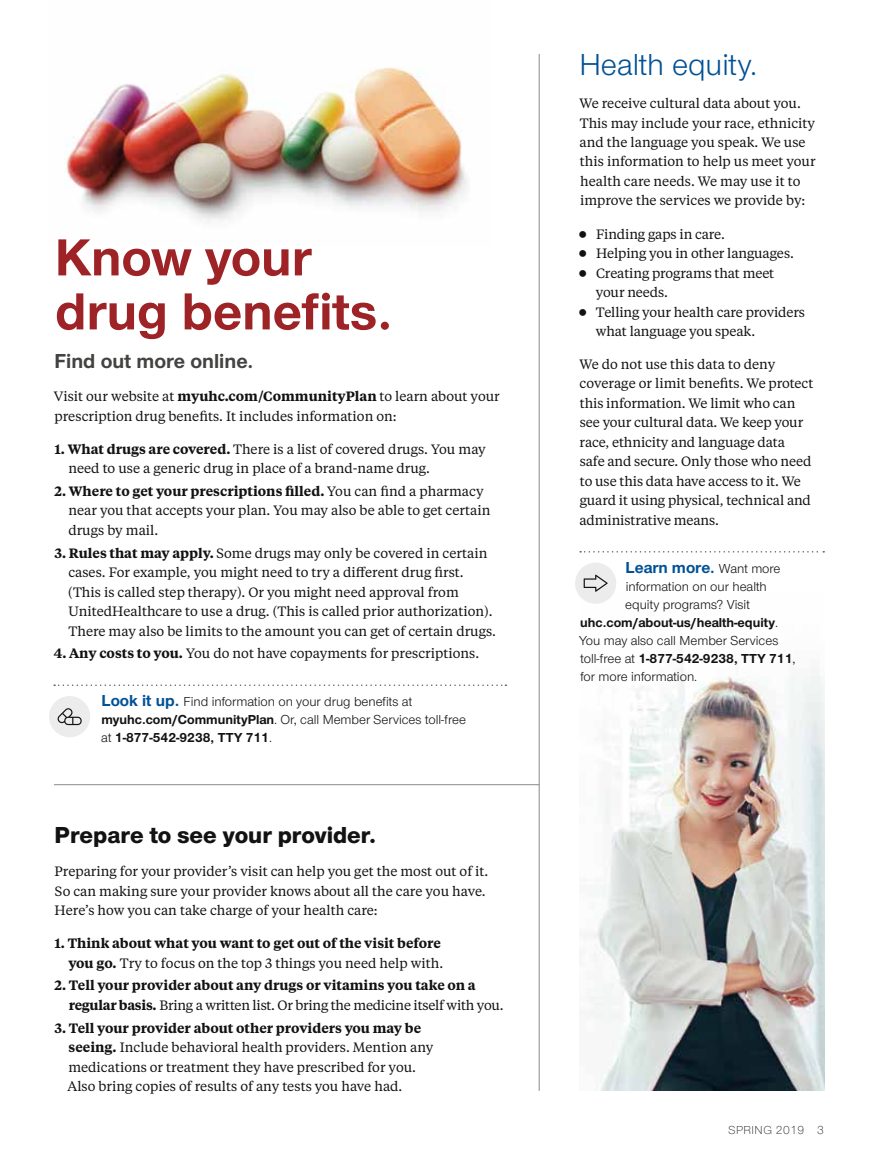
<style>
.page{position:relative;width:878px;height:1161px;background:#fff}
.page>*{position:absolute;margin:0;border:0;box-sizing:border-box;transform-origin:0 0}
.t1{font:700 54px/54px "UHC Sans";color:#9d2326}
.t2{font:31.5px "UHC Sans";color:#005195}
.t3{font:800 24px "UHC Sans";color:#121212}
.t4{font:700 21px "UHC Sans";color:#424441}
.t5{font:700 16.5px "UHC Sans";color:#005195}
.t6{font:13.5px/19.5px "UHC Serif Text";color:#121212}
.t7{font:13.5px/18px "UHC Sans";color:#121212}
.t8{font:600 13.5px/19.5px "UHC Serif Text";color:#121212;text-align:right}
.t9{font:700 13.5px "UHC Sans";color:#121212}
.t10{font:300 12px "UHC Sans";letter-spacing:.04em;color:#121212}
.s1{font-weight:600}
.s2{font-weight:700;font-size:16.5px;color:#005195}
.s3{font-weight:700}
.s4{font-weight:400}
.s5{font-weight:400;font-size:13.5px;color:#121212}
</style>
<div class="page">
<img style="left:589px;top:593px;width:235px;height:498px">
<img style="left:65px;top:67px;width:402px;height:156px">
<svg style="left:580px;top:551px;width:244px;height:2px"></svg>
<div style="left:575px;top:563px;width:41px;height:41px;background:#ebeceb;border-radius:50%"></div>
<svg style="left:583px;top:575px;width:24px;height:17px"></svg>
<svg style="left:54px;top:685px;width:452px;height:1px"></svg>
<div style="left:49px;top:696px;width:41px;height:41px;background:#ebeceb;border-radius:50%"></div>
<svg style="left:58px;top:708px;width:24px;height:17px"></svg>
<hr style="left:54px;top:784px;width:485px;height:1px;background:#888a8a">
<hr style="left:538px;top:54px;width:1px;height:1037px;background:#888a8a">
<h1 class="t1" style="left:55px;top:229px;width:339px">Know your drug benefits.</h1>
<h3 class="t4" style="left:55px;top:347px;width:200px">Find out more online.</h3>
<p class="t6" style="left:54px;top:386px;width:447px">Visit our website at <span class="s1">myuhc.com/CommunityPlan</span> to learn about your prescription drug benefits. It includes information on:</p>
<p class="t6" style="left:68px;top:438px;width:419px;text-indent:-14px"><span class="s1">1. What drugs are covered.</span> There is a list of covered drugs. You may need to use a generic drug in place of a brand-name drug.</p>
<p class="t6" style="left:68px;top:481px;width:423px;text-indent:-14px"><span class="s1">2. Where to get your prescriptions filled.</span> You can find a pharmacy near you that accepts your plan. You may also be able to get certain drugs by mail.</p>
<p class="t6" style="left:68px;top:542px;width:429px;text-indent:-14px"><span class="s1">3. Rules that may apply.</span> Some drugs may only be covered in certain cases. For example, you might need to try a different drug first. (This is called step therapy). Or you might need approval from UnitedHealthcare to use a drug. (This is called prior authorization).<br>There may also be limits to the amount you can get of certain drugs.</p>
<p class="t6" style="left:54px;top:643px;width:427px"><span class="s1">4. Any costs to you.</span> You do not have copayments for prescriptions.</p>
<p class="t7" style="left:101px;top:692px;width:366px"><span class="s2">Look it up.</span> Find information on your drug benefits at <span class="s3">myuhc.com/CommunityPlan</span>. Or, call Member Services toll-free at <span class="s3">1-877-542-9238, TTY 711</span>.</p>
<h3 class="t3" style="left:55px;top:818px;width:323px">Prepare to see your provider.</h3>
<p class="t6" style="left:55px;top:861px;width:435px">Preparing for your provider’s visit can help you get the most out of it.<br>So can making sure your provider knows about all the care you have.<br>Here’s how you can take charge of your health care:</p>
<p class="t8" style="left:54px;top:933px;width:390px">1. Think about what you want to get out of the visit before you go. <span class="s4">Try to focus on the top 3 things you need help with.</span></p>
<p class="t8" style="left:69px;top:975px;width:436px;text-align:left;text-indent:-14px">2. Tell your provider about any drugs or vitamins you take on a regular basis. <span class="s4">Bring a written list. Or bring the medicine itself with you.</span></p>
<p class="t6" style="left:68px;top:1017px;width:367px;text-indent:-13px"><span class="s1">3. Tell your provider about other providers you may be seeing.</span> Include behavioral health providers. Mention any medications or treatment they have prescribed for you.<br>Also bring copies of results of any tests you have had.</p>
<h2 class="t2" style="left:579px;top:44px;width:179px">Health equity.</h2>
<p class="t6" style="left:579px;top:93px;width:238px">We receive cultural data about you.<br>This may include your race, ethnicity and the language you speak. We use this information to help us meet your health care needs. We may use it to improve the services we provide by:</p>
<p class="t6" style="left:595px;top:223px;width:211px">Finding gaps in care.<br>Helping you in other languages.<br>Creating programs that meet your needs.<br>Telling your health care providers what language you speak.</p>
<p class="t6" style="left:579px;top:354px;width:235px">We do not use this data to deny coverage or limit benefits. We protect this information. We limit who can see your cultural data. We keep your race, ethnicity and language data<br>safe and secure. Only those who need to use this data have access to it. We guard it using physical, technical and administrative means.</p>
<p class="t5" style="left:625px;top:556px;width:156px">Learn more. <span class="s5">Want more</span></p>
<p class="t7" style="left:625px;top:577px;width:143px">information on our health</p>
<p class="t7" style="left:625px;top:595px;width:126px">equity programs? Visit</p>
<p class="t9" style="left:580px;top:613px;width:199px">uhc.com/about-us/health-equity<span class="s4">.</span></p>
<p class="t7" style="left:579px;top:631px;width:201px">You may also call Member Services</p>
<p class="t9" style="left:580px;top:649px;width:216px"><span class="s4">toll-free at</span> 1-877-542-9238, TTY 711<span class="s4">,</span></p>
<p class="t7" style="left:580px;top:667px;width:118px">for more information.</p>
<p class="t10" style="left:728px;top:1122px;width:97px">SPRING 2019 3</p>
</div>
